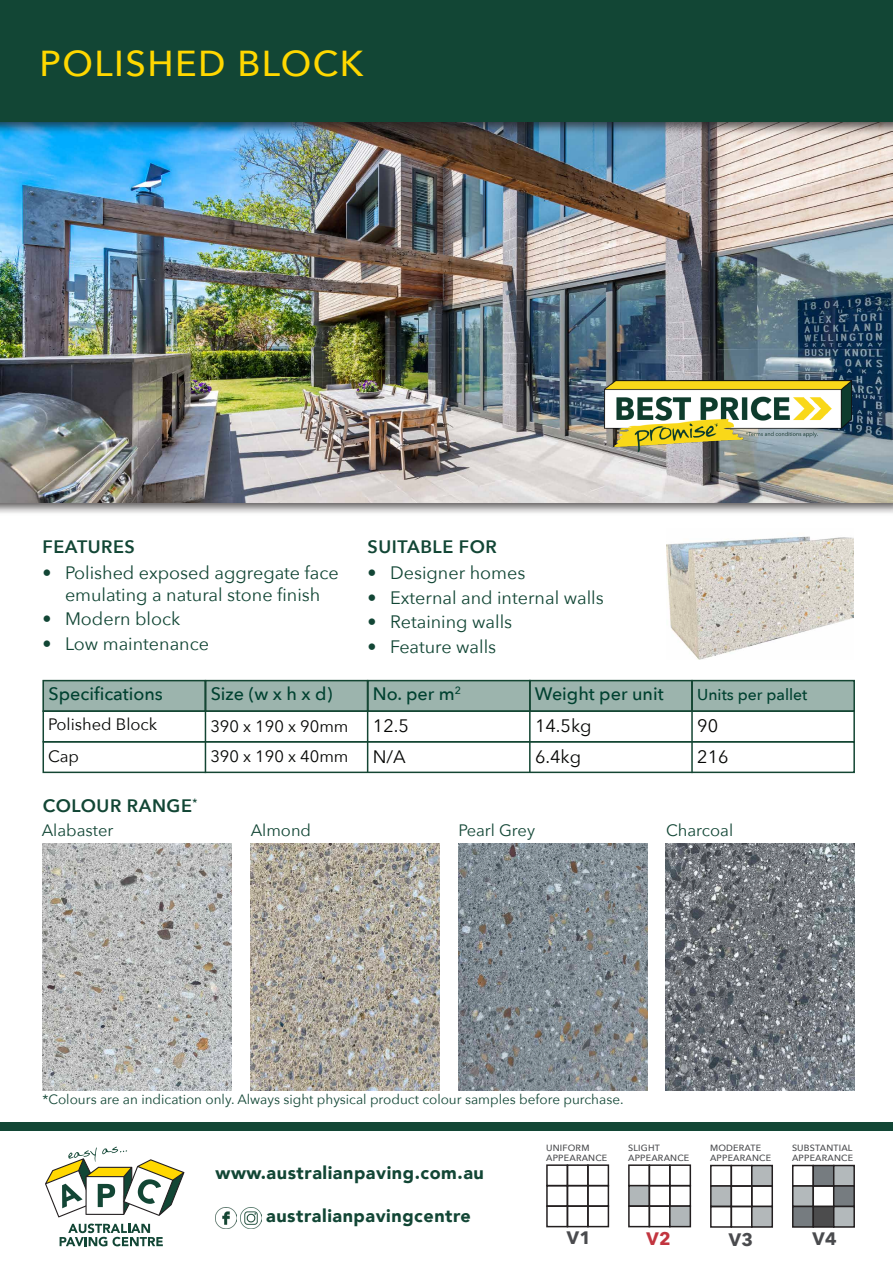
<style>
.page{position:relative;width:893px;height:1263px;background:#fff}
.page>*{position:absolute;margin:0;border:0;box-sizing:border-box;transform-origin:0 0}
.t1{font:500 36px "Avenir Next";letter-spacing:.04em;color:#ffd800}
.t2{font:18px/21.6px "Avenir Next";color:#124635;text-align:center}
.t3{font:900 18px "Avenir";letter-spacing:.03em;color:#124635}
.t4{font:500 18px "Avenir Next";color:#004130}
.body{font:600 18px "Avenir Next";letter-spacing:.03em;color:#124635}
.t5{font:18px "Avenir Next";color:#040503}
.body-2{font:700 18px "Avenir Next";color:#4a4b4e}
.body-3{font:700 18px "Avenir Next";color:#c2353f}
.t6{font:16.5px "Avenir Next";color:#040503}
.body_heading{font:16.5px "Avenir Next";color:#124635}
.t7{font:500 15.75px "Avenir Next";color:#004130}
.body-4{font:13.5px "Avenir Next";color:#124635}
.body-5{font:500 9px "Avenir Next";letter-spacing:.02em;color:#4a4b4e}
</style>
<div class="page">
<img style="left:458px;top:843px;width:189px;height:247px">
<div style="left:0;top:398px;width:893px;height:118px;background:#231f20;opacity:.75"></div>
<img style="left:0;top:135px;width:893px;height:367px">
<div style="left:0;top:0;width:893px;height:135px;background:#231f20;opacity:.75"></div>
<div style="left:0;top:0;width:893px;height:121px;background:#124635"></div>
<img style="left:605px;top:381px;width:246px;height:71px">
<div style="left:43px;top:680px;width:812px;height:32px;background:#9cb4ad"></div>
<div style="left:43px;top:680px;width:163px;height:32px;border:2px solid #144633"></div>
<div style="left:205px;top:680px;width:163px;height:32px;border:2px solid #144633"></div>
<div style="left:367px;top:680px;width:164px;height:32px;border:2px solid #144633"></div>
<div style="left:529px;top:680px;width:164px;height:32px;border:2px solid #144633"></div>
<div style="left:691px;top:680px;width:164px;height:32px;border:2px solid #144633"></div>
<hr style="left:205px;top:680px;width:1px;height:93px;background:#144633">
<hr style="left:367px;top:680px;width:1px;height:93px;background:#144633">
<div style="left:43px;top:710px;width:812px;height:32px;border:2px solid #144633"></div>
<div style="left:43px;top:741px;width:812px;height:32px;border:2px solid #144633"></div>
<hr style="left:691px;top:680px;width:2px;height:93px;background:#144633">
<hr style="left:529px;top:680px;width:2px;height:93px;background:#144633">
<img style="left:43px;top:843px;width:188px;height:247px">
<img style="left:251px;top:843px;width:189px;height:247px">
<img style="left:666px;top:536px;width:188px;height:123px">
<div style="left:0;top:1123px;width:893px;height:8px;background:#124635"></div>
<svg style="left:60px;top:1223px;width:103px;height:23px"></svg>
<svg style="left:45px;top:1147px;width:139px;height:70px"></svg>
<img style="left:215px;top:1207px;width:21px;height:21px">
<img style="left:241px;top:1207px;width:21px;height:21px">
<img style="left:666px;top:843px;width:189px;height:247px">
<div style="left:546px;top:1164px;width:22px;height:22px;border:2px solid #231f20"></div>
<div style="left:567px;top:1164px;width:22px;height:22px;border:2px solid #231f20"></div>
<div style="left:587px;top:1164px;width:22px;height:22px;border:2px solid #231f20"></div>
<div style="left:546px;top:1185px;width:22px;height:22px;border:2px solid #231f20"></div>
<div style="left:567px;top:1185px;width:22px;height:22px;border:2px solid #231f20"></div>
<div style="left:587px;top:1185px;width:22px;height:22px;border:2px solid #231f20"></div>
<div style="left:546px;top:1205px;width:22px;height:22px;border:2px solid #231f20"></div>
<div style="left:567px;top:1205px;width:22px;height:22px;border:2px solid #231f20"></div>
<div style="left:587px;top:1205px;width:22px;height:22px;border:2px solid #231f20"></div>
<div style="left:628px;top:1164px;width:22px;height:22px;border:2px solid #231f20"></div>
<div style="left:649px;top:1164px;width:22px;height:22px;border:2px solid #231f20"></div>
<div style="left:669px;top:1164px;width:22px;height:22px;border:2px solid #231f20"></div>
<div style="left:629px;top:1185px;width:20px;height:21px;background:#b1b7b9"></div>
<div style="left:628px;top:1185px;width:22px;height:22px;border:2px solid #231f20"></div>
<div style="left:649px;top:1185px;width:22px;height:22px;border:2px solid #231f20"></div>
<div style="left:669px;top:1185px;width:22px;height:22px;border:2px solid #231f20"></div>
<div style="left:628px;top:1205px;width:22px;height:22px;border:2px solid #231f20"></div>
<div style="left:649px;top:1205px;width:22px;height:22px;border:2px solid #231f20"></div>
<div style="left:670px;top:1206px;width:20px;height:20px;background:#b1b7b9"></div>
<div style="left:669px;top:1205px;width:22px;height:22px;border:2px solid #231f20"></div>
<div style="left:710px;top:1165px;width:22px;height:22px;border:2px solid #231f20"></div>
<div style="left:731px;top:1165px;width:21px;height:22px;border:2px solid #231f20"></div>
<div style="left:752px;top:1165px;width:20px;height:21px;background:#b3b8ba"></div>
<div style="left:751px;top:1165px;width:22px;height:22px;border:2px solid #231f20"></div>
<div style="left:711px;top:1186px;width:20px;height:20px;background:#b3b8ba"></div>
<div style="left:710px;top:1185px;width:22px;height:22px;border:2px solid #231f20"></div>
<div style="left:731px;top:1185px;width:21px;height:22px;border:2px solid #231f20"></div>
<div style="left:751px;top:1185px;width:22px;height:22px;border:2px solid #231f20"></div>
<div style="left:710px;top:1206px;width:22px;height:22px;border:2px solid #231f20"></div>
<div style="left:731px;top:1206px;width:21px;height:22px;border:2px solid #231f20"></div>
<div style="left:752px;top:1206px;width:20px;height:21px;background:#b3b8ba"></div>
<div style="left:751px;top:1206px;width:22px;height:22px;border:2px solid #231f20"></div>
<div style="left:792px;top:1165px;width:22px;height:22px;border:2px solid #231f20"></div>
<div style="left:813px;top:1165px;width:21px;height:21px;background:#767c80"></div>
<div style="left:812px;top:1165px;width:22px;height:22px;border:2px solid #231f20"></div>
<div style="left:834px;top:1165px;width:20px;height:21px;background:#b3b9bb"></div>
<div style="left:833px;top:1165px;width:22px;height:22px;border:2px solid #231f20"></div>
<div style="left:793px;top:1186px;width:20px;height:20px;background:#b3b9bb"></div>
<div style="left:792px;top:1185px;width:22px;height:22px;border:2px solid #231f20"></div>
<div style="left:812px;top:1185px;width:22px;height:22px;border:2px solid #231f20"></div>
<div style="left:834px;top:1186px;width:20px;height:20px;background:#767c80"></div>
<div style="left:833px;top:1185px;width:22px;height:22px;border:2px solid #231f20"></div>
<div style="left:793px;top:1206px;width:20px;height:21px;background:#767c80"></div>
<div style="left:792px;top:1206px;width:22px;height:22px;border:2px solid #231f20"></div>
<div style="left:813px;top:1206px;width:21px;height:21px;background:#4c4c4d"></div>
<div style="left:812px;top:1206px;width:22px;height:22px;border:2px solid #231f20"></div>
<div style="left:834px;top:1206px;width:20px;height:21px;background:#b3b9bb"></div>
<div style="left:833px;top:1206px;width:22px;height:22px;border:2px solid #231f20"></div>
<p class="t1" style="left:40px;top:33px;width:325px">POLISHED BLOCK</p>
<p class="body" style="left:42px;top:531px;width:94px">FEATURES</p>
<p class="t2" style="left:42px;top:561px;width:298px">• Polished exposed aggregate face emulating a natural stone finish</p>
<p class="t2" style="left:42px;top:607px;width:139px">• Modern block</p>
<p class="t2" style="left:42px;top:632px;width:168px">• Low maintenance</p>
<p class="body" style="left:368px;top:531px;width:131px">SUITABLE FOR</p>
<p class="t2" style="left:368px;top:561px;width:159px">• Designer homes</p>
<p class="t2" style="left:368px;top:586px;width:238px">• External and internal walls</p>
<p class="t2" style="left:368px;top:610px;width:146px">• Retaining walls</p>
<p class="t2" style="left:368px;top:635px;width:130px">• Feature walls</p>
<p class="t4" style="left:49px;top:679px;width:116px">Specifications</p>
<p class="t4" style="left:211px;top:679px;width:123px">Size (w x h x d)</p>
<p class="t4" style="left:373px;top:679px;width:90px">No. per m<sup>2</sup></p>
<p class="t4" style="left:535px;top:679px;width:130px">Weight per unit</p>
<p class="t7" style="left:697px;top:681px;width:112px">Units per pallet</p>
<p class="t6" style="left:48px;top:710px;width:111px">Polished Block</p>
<p class="t6" style="left:210px;top:712px;width:140px">390 x 190 x 90mm</p>
<p class="t5" style="left:373px;top:711px;width:37px">12.5</p>
<p class="t5" style="left:535px;top:711px;width:58px">14.5kg</p>
<p class="t5" style="left:697px;top:711px;width:22px">90</p>
<p class="t6" style="left:48px;top:743px;width:32px">Cap</p>
<p class="t6" style="left:210px;top:743px;width:140px">390 x 190 x 40mm</p>
<p class="t5" style="left:373px;top:742px;width:35px">N/A</p>
<p class="t5" style="left:535px;top:742px;width:48px">6.4kg</p>
<p class="t5" style="left:697px;top:742px;width:33px">216</p>
<p class="body" style="left:43px;top:790px;width:156px">COLOUR RANGE<sup>*</sup></p>
<p class="body_heading" style="left:42px;top:817px;width:73px">Alabaster</p>
<p class="body_heading" style="left:251px;top:817px;width:62px">Almond</p>
<p class="body_heading" style="left:458px;top:817px;width:78px">Pearl Grey</p>
<p class="body_heading" style="left:666px;top:817px;width:69px">Charcoal</p>
<p class="body-4" style="left:43px;top:1088px;width:583px">*Colours are an indication only. Always sight physical product colour samples before purchase.</p>
<p class="t3" style="left:215px;top:1158px;width:270px">www.australianpaving.com.au</p>
<p class="t3" style="left:266px;top:1200px;width:206px">australianpavingcentre</p>
<p class="body-5" style="left:546px;top:1140px;width:45px">UNIFORM</p>
<p class="body-5" style="left:546px;top:1150px;width:63px">APPEARANCE</p>
<p class="body-5" style="left:628px;top:1140px;width:33px">SLIGHT</p>
<p class="body-5" style="left:628px;top:1150px;width:63px">APPEARANCE</p>
<p class="body-5" style="left:710px;top:1140px;width:53px">MODERATE</p>
<p class="body-5" style="left:710px;top:1150px;width:63px">APPEARANCE</p>
<p class="body-5" style="left:792px;top:1140px;width:62px">SUBSTANTIAL</p>
<p class="body-5" style="left:792px;top:1150px;width:63px">APPEARANCE</p>
<p class="body-2" style="left:567px;top:1222px;width:26px">V1</p>
<p class="body-3" style="left:647px;top:1223px;width:26px">V2</p>
<p class="body-2" style="left:729px;top:1224px;width:26px">V3</p>
<p class="body-2" style="left:812px;top:1223px;width:26px">V4</p>
</div>
